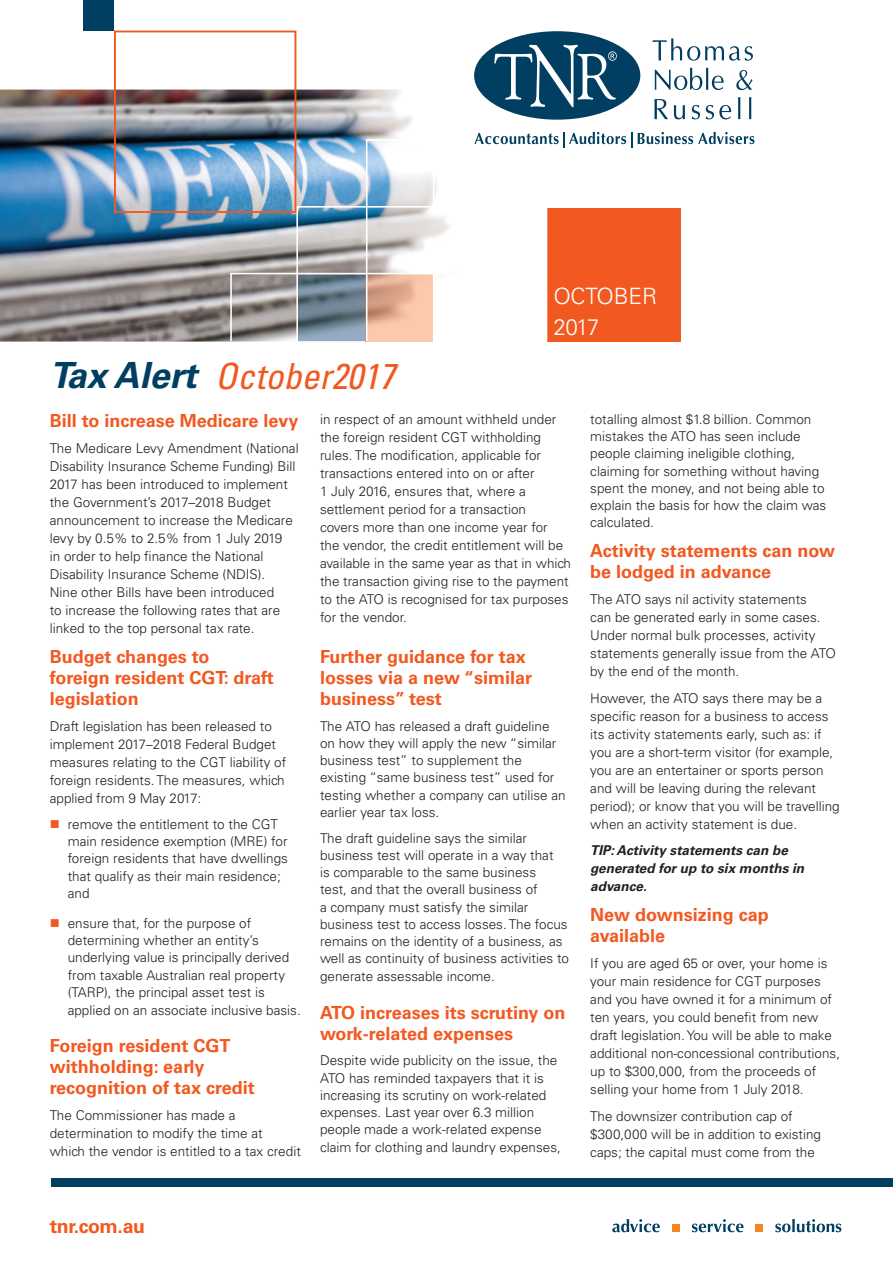
<style>
.page{position:relative;width:893px;height:1263px;background:#fff}
.page>*{position:absolute;margin:0;border:0;box-sizing:border-box;transform-origin:0 0}
.t1{font:italic condensed 36px "Univers LT Pro";color:#f15921}
.t2{font:300 22.5px/31.5px "Univers";letter-spacing:-.01em;color:#fff}
.t3{font:700 19.5px "Univers";letter-spacing:-.02em;color:#f15921}
.t4{font:700 18px/21px "Univers";color:#f15921}
.t5{font:300 13.5px/18px "Univers";color:#231f20}
.t6{font:italic 700 13.5px/18px "Univers LT Std";color:#231f20}
.s1{font-family:"Univers LT Std";font-weight:700;font-stretch:normal;color:#003f61}
.s2{color:#f15921}
</style>
<div class="page">
<div style="left:547px;top:208px;width:134px;height:134px;background:#f15921"></div>
<div style="left:51px;top:1178px;width:842px;height:8px;background:#003f61"></div>
<img style="left:0;top:90px;width:545px;height:252px">
<div style="left:474px;top:31px;width:166px;height:89px;background:#003f61;border-radius:50%"></div>
<svg style="left:494px;top:45px;width:123px;height:62px"></svg>
<svg style="left:474px;top:132px;width:158px;height:16px"></svg>
<svg style="left:638px;top:132px;width:116px;height:12px"></svg>
<svg style="left:653px;top:38px;width:100px;height:23px"></svg>
<svg style="left:655px;top:68px;width:69px;height:22px"></svg>
<svg style="left:736px;top:70px;width:16px;height:20px"></svg>
<svg style="left:654px;top:99px;width:14px;height:20px"></svg>
<svg style="left:674px;top:105px;width:11px;height:14px"></svg>
<svg style="left:692px;top:105px;width:8px;height:14px"></svg>
<svg style="left:706px;top:105px;width:25px;height:14px"></svg>
<svg style="left:738px;top:97px;width:2px;height:22px"></svg>
<svg style="left:749px;top:97px;width:2px;height:22px"></svg>
<svg style="left:612px;top:1219px;width:48px;height:13px"></svg>
<svg style="left:692px;top:1219px;width:51px;height:13px"></svg>
<svg style="left:775px;top:1219px;width:66px;height:13px"></svg>
<div style="left:673px;top:1225px;width:7px;height:7px;background:#f58427"></div>
<div style="left:756px;top:1225px;width:7px;height:7px;background:#f58427"></div>
<img style="left:298px;top:274px;width:135px;height:67px">
<hr style="left:296px;top:206px;width:2px;height:135px;background:#fff">
<hr style="left:297px;top:206px;width:137px;height:2px;background:#fff">
<hr style="left:367px;top:139px;width:67px;height:2px;background:#fff">
<hr style="left:230px;top:273px;width:204px;height:1px;background:#fff">
<hr style="left:366px;top:139px;width:1px;height:202px;background:#fff">
<hr style="left:230px;top:273px;width:2px;height:68px;background:#fff">
<hr style="left:433px;top:273px;width:1px;height:68px;background:#fff">
<hr style="left:433px;top:139px;width:1px;height:69px;background:#fff">
<div style="left:114px;top:31px;width:182px;height:182px;border:2px solid #f15921"></div>
<div style="left:83px;top:0;width:31px;height:31px;background:#003f61"></div>
<h1 class="t1" style="left:50px;top:354px;width:347px"><span class="s1">Tax Alert</span> October2017</h1>
<h2 class="t2" style="left:553px;top:280px;width:105px">OCTOBER<br>2017</h2>
<h3 class="t4" style="left:50px;top:410px;width:250px">Bill to increase Medicare levy</h3>
<p class="t5" style="left:50px;top:439px;width:250px">The Medicare Levy Amendment (National Disability Insurance Scheme Funding) Bill 2017 has been introduced to implement the Government’s 2017–2018 Budget announcement to increase the Medicare levy by 0.5% to 2.5% from 1 July 2019<br>in order to help finance the National Disability Insurance Scheme (NDIS).<br>Nine other Bills have been introduced<br>to increase the following rates that are linked to the top personal tax rate.</p>
<h3 class="t4" style="left:50px;top:646px;width:225px">Budget changes to foreign resident CGT: draft legislation</h3>
<p class="t5" style="left:50px;top:717px;width:238px">Draft legislation has been released to implement 2017–2018 Federal Budget measures relating to the CGT liability of foreign residents. The measures, which applied from 9 May 2017:</p>
<p class="t5" style="left:68px;top:815px;width:222px;line-height:17.2px;text-indent:-18px"><span class="s2">■</span> remove the entitlement to the CGT main residence exemption (MRE) for foreign residents that have dwellings that qualify as their main residence; and</p>
<p class="t5" style="left:68px;top:914px;width:235px;line-height:17.4px;text-indent:-18px"><span class="s2">■</span> ensure that, for the purpose of determining whether an entity’s underlying value is principally derived from taxable Australian real property (TARP), the principal asset test is applied on an associate inclusive basis.</p>
<h3 class="t4" style="left:50px;top:1035px;width:206px">Foreign resident CGT withholding: early recognition of tax credit</h3>
<p class="t5" style="left:50px;top:1106px;width:253px">The Commissioner has made a determination to modify the time at which the vendor is entitled to a tax credit</p>
<p class="t5" style="left:320px;top:410px;width:253px">in respect of an amount withheld under the foreign resident CGT withholding rules. The modification, applicable for transactions entered into on or after<br>1 July 2016, ensures that, where a settlement period for a transaction<br>covers more than one income year for<br>the vendor, the credit entitlement will be available in the same year as that in which the transaction giving rise to the payment to the ATO is recognised for tax purposes for the vendor.</p>
<h3 class="t4" style="left:320px;top:646px;width:214px">Further guidance for tax losses via a new “similar business” test</h3>
<p class="t5" style="left:320px;top:717px;width:247px;line-height:17.2px">The ATO has released a draft guideline on how they will apply the new “similar business test” to supplement the existing “same business test” used for testing whether a company can utilise an earlier year tax loss.</p>
<p class="t5" style="left:320px;top:829px;width:251px;line-height:17.2px">The draft guideline says the similar business test will operate in a way that<br>is comparable to the same business<br>test, and that the overall business of<br>a company must satisfy the similar business test to access losses. The focus remains on the identity of a business, as well as continuity of business activities to generate assessable income.</p>
<h3 class="t4" style="left:320px;top:1002px;width:247px">ATO increases its scrutiny on work-related expenses</h3>
<p class="t5" style="left:320px;top:1052px;width:242px;line-height:17.2px">Despite wide publicity on the issue, the ATO has reminded taxpayers that it is increasing its scrutiny on work-related expenses. Last year over 6.3 million people made a work-related expense claim for clothing and laundry expenses,</p>
<p class="t5" style="left:590px;top:410px;width:237px;line-height:17.2px">totalling almost $1.8 billion. Common mistakes the ATO has seen include people claiming ineligible clothing, claiming for something without having spent the money, and not being able to explain the basis for how the claim was calculated.</p>
<h3 class="t4" style="left:590px;top:540px;width:246px">Activity statements can now be lodged in advance</h3>
<p class="t5" style="left:590px;top:590px;width:247px">The ATO says nil activity statements<br>can be generated early in some cases.<br>Under normal bulk processes, activity statements generally issue from the ATO by the end of the month.</p>
<p class="t5" style="left:590px;top:689px;width:251px">However, the ATO says there may be a specific reason for a business to access its activity statements early, such as: if you are a short-term visitor (for example, you are an entertainer or sports person and will be leaving during the relevant period); or know that you will be travelling when an activity statement is due.</p>
<p class="t6" style="left:590px;top:842px;width:215px">TIP: Activity statements can be generated for up to six months in advance.</p>
<h3 class="t4" style="left:590px;top:904px;width:180px">New downsizing cap available</h3>
<p class="t5" style="left:590px;top:954px;width:251px">If you are aged 65 or over, your home is your main residence for CGT purposes and you have owned it for a minimum of ten years, you could benefit from new draft legislation. You will be able to make additional non-concessional contributions, up to $300,000, from the proceeds of selling your home from 1 July 2018.</p>
<p class="t5" style="left:590px;top:1107px;width:232px">The downsizer contribution cap of $300,000 will be in addition to existing caps; the capital must come from the</p>
<h3 class="t3" style="left:50px;top:1214px;width:97px">tnr.com.au</h3>
</div>
